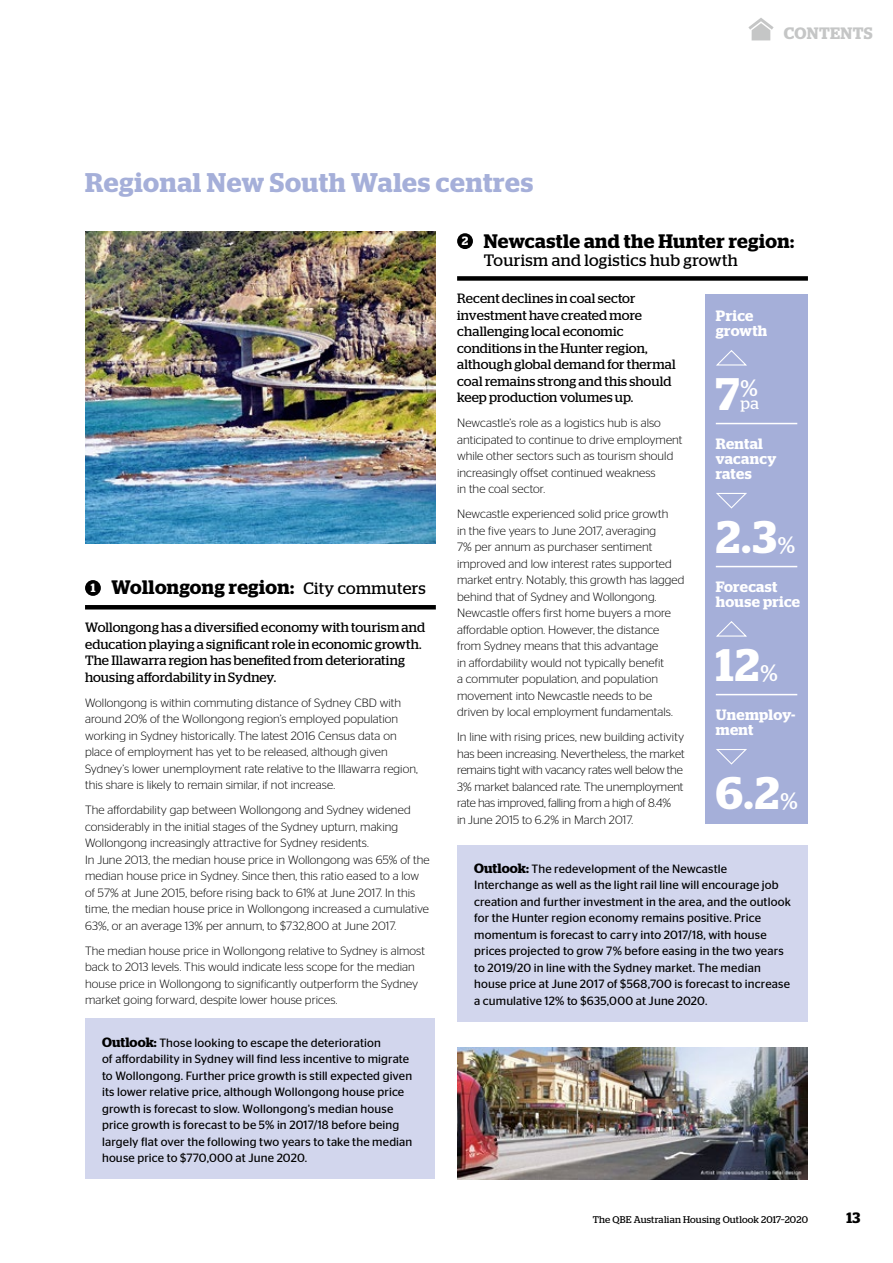
<style>
.page{position:relative;width:893px;height:1263px;background:#fff}
.page>*{position:absolute;margin:0;border:0;box-sizing:border-box;transform-origin:0 0}
.t1{font:600 45.45px "Stag";color:#fff}
.t2{font:600 27px "Stag";letter-spacing:.02em;color:#a5afd9}
.t3{font:600 19.5px "Stag";letter-spacing:.02em;color:#000}
.t4{font:16.5px "Stag";letter-spacing:.025em;color:#000}
.t5{font:600 16.5px "Stag";letter-spacing:.025em;color:#c5c6c6}
.t6{font:16.2px "Stag";color:#fff}
.t7{font:600 15px/15px "Stag";letter-spacing:.02em;color:#fff}
.t8{font:600 15px "Stag";color:#000}
.t9{font:13.5px/16.5px "Stag";letter-spacing:.005em;color:#000}
.t10{font:300 12px/16.5px "Stag Sans";letter-spacing:.005em;color:#000}
.t11{font:12px/16.5px "Stag Sans";letter-spacing:.01em;color:#000}
.t12{font:9.75px "Stag";letter-spacing:.02em;color:#000}
.s1{font-size:12px;color:#fff}
.s2{font-weight:400;font-size:16.5px}
.s3{font-family:"Stag";font-weight:600;font-size:13.5px}
.s4{font-weight:400;font-size:22.65px}
</style>
<div class="page">
<img style="left:85px;top:232px;width:351px;height:311px">
<hr style="left:85px;top:605px;width:351px;height:4px;background:#000">
<div style="left:85px;top:580px;width:16px;height:16px;background:#000;border-radius:50%"></div>
<div style="left:85px;top:1019px;width:350px;height:160px;background:#d2d6ed"></div>
<div style="left:457px;top:276px;width:351px;height:5px;background:#000"></div>
<div style="left:457px;top:233px;width:16px;height:16px;background:#000;border-radius:50%"></div>
<div style="left:457px;top:845px;width:351px;height:177px;background:#d2d6ed"></div>
<div style="left:705px;top:294px;width:103px;height:530px;background:#a5afd9"></div>
<svg style="left:716px;top:350px;width:31px;height:16px"></svg>
<svg style="left:716px;top:493px;width:31px;height:16px"></svg>
<svg style="left:716px;top:621px;width:31px;height:16px"></svg>
<svg style="left:716px;top:749px;width:31px;height:16px"></svg>
<hr style="left:716px;top:423px;width:81px;height:1px;background:#fff">
<hr style="left:716px;top:566px;width:81px;height:1px;background:#fff">
<hr style="left:716px;top:694px;width:81px;height:1px;background:#fff">
<img style="left:457px;top:1047px;width:351px;height:132px">
<svg style="left:748px;top:18px;width:26px;height:22px"></svg>
<h2 class="t2" style="left:85px;top:166px;width:450px">Regional New South Wales centres</h2>
<h3 class="t5" style="left:784px;top:24px;width:91px">CONTENTS</h3>
<h3 class="t3" style="left:91px;top:576px;width:336px"><span class="s1">1</span> Wollongong region: <span class="s2">City commuters</span></h3>
<p class="t9" style="left:85px;top:619px;width:342px">Wollongong has a diversified economy with tourism and education playing a significant role in economic growth.<br>The Illawarra region has benefited from deteriorating housing affordability in Sydney.</p>
<p class="t10" style="left:85px;top:694px;width:334px">Wollongong is within commuting distance of Sydney CBD with around 20% of the Wollongong region’s employed population working in Sydney historically. The latest 2016 Census data on place of employment has yet to be released, although given Sydney’s lower unemployment rate relative to the Illawarra region, this share is likely to remain similar, if not increase.</p>
<p class="t10" style="left:85px;top:801px;width:346px">The affordability gap between Wollongong and Sydney widened considerably in the initial stages of the Sydney upturn, making Wollongong increasingly attractive for Sydney residents.<br>In June 2013, the median house price in Wollongong was 65% of the median house price in Sydney. Since then, this ratio eased to a low of 57% at June 2015, before rising back to 61% at June 2017. In this time, the median house price in Wollongong increased a cumulative 63%, or an average 13% per annum, to $732,800 at June 2017.</p>
<p class="t10" style="left:85px;top:942px;width:342px">The median house price in Wollongong relative to Sydney is almost back to 2013 levels. This would indicate less scope for the median house price in Wollongong to significantly outperform the Sydney market going forward, despite lower house prices.</p>
<p class="t11" style="left:102px;top:1034px;width:312px"><span class="s3">Outlook:</span> Those looking to escape the deterioration<br>of affordability in Sydney will find less incentive to migrate to Wollongong. Further price growth is still expected given its lower relative price, although Wollongong house price growth is forecast to slow. Wollongong’s median house price growth is forecast to be 5% in 2017/18 before being largely flat over the following two years to take the median house price to $770,000 at June 2020.</p>
<h3 class="t3" style="left:462px;top:229px;width:334px"><span class="s1">2</span> Newcastle and the Hunter region:</h3>
<h3 class="t4" style="left:484px;top:250px;width:256px">Tourism and logistics hub growth</h3>
<p class="t9" style="left:457px;top:290px;width:220px">Recent declines in coal sector investment have created more challenging local economic conditions in the Hunter region, although global demand for thermal coal remains strong and this should keep production volumes up.</p>
<p class="t10" style="left:457px;top:415px;width:227px">Newcastle’s role as a logistics hub is also anticipated to continue to drive employment while other sectors such as tourism should increasingly offset continued weakness<br>in the coal sector.</p>
<p class="t10" style="left:457px;top:506px;width:229px">Newcastle experienced solid price growth<br>in the five years to June 2017, averaging<br>7% per annum as purchaser sentiment improved and low interest rates supported market entry. Notably, this growth has lagged behind that of Sydney and Wollongong.<br>Newcastle offers first home buyers a more affordable option. However, the distance from Sydney means that this advantage<br>in affordability would not typically benefit<br>a commuter population, and population movement into Newcastle needs to be driven by local employment fundamentals.</p>
<p class="t10" style="left:457px;top:729px;width:229px">In line with rising prices, new building activity has been increasing. Nevertheless, the market remains tight with vacancy rates well below the 3% market balanced rate. The unemployment rate has improved, falling from a high of 8.4%<br>in June 2015 to 6.2% in March 2017.</p>
<p class="t11" style="left:474px;top:860px;width:318px"><span class="s3">Outlook:</span> The redevelopment of the Newcastle Interchange as well as the light rail line will encourage job creation and further investment in the area, and the outlook for the Hunter region economy remains positive. Price momentum is forecast to carry into 2017/18, with house prices projected to grow 7% before easing in the two years to 2019/20 in line with the Sydney market. The median house price at June 2017 of $568,700 is forecast to increase a cumulative 12% to $635,000 at June 2020.</p>
<p class="t7" style="left:716px;top:308px;width:53px">Price growth</p>
<h1 class="t1" style="left:716px;top:367px;width:43px">7<sup>%</sup></h1>
<h3 class="t6" style="left:740px;top:394px;width:20px">pa</h3>
<p class="t7" style="left:716px;top:436px;width:62px">Rental vacancy rates</p>
<h1 class="t1" style="left:716px;top:510px;width:81px">2.3<span class="s4">%</span></h1>
<p class="t7" style="left:716px;top:579px;width:86px">Forecast house price</p>
<h1 class="t1" style="left:716px;top:638px;width:64px">12<span class="s4">%</span></h1>
<p class="t7" style="left:716px;top:707px;width:81px">Unemploy&shy;ment</p>
<h1 class="t1" style="left:716px;top:766px;width:83px">6.2<span class="s4">%</span></h1>
<p class="t12" style="left:593px;top:1214px;width:217px">The QBE Australian Housing Outlook 2017–2020</p>
<p class="t8" style="left:846px;top:1209px;width:15px">13</p>
</div>
